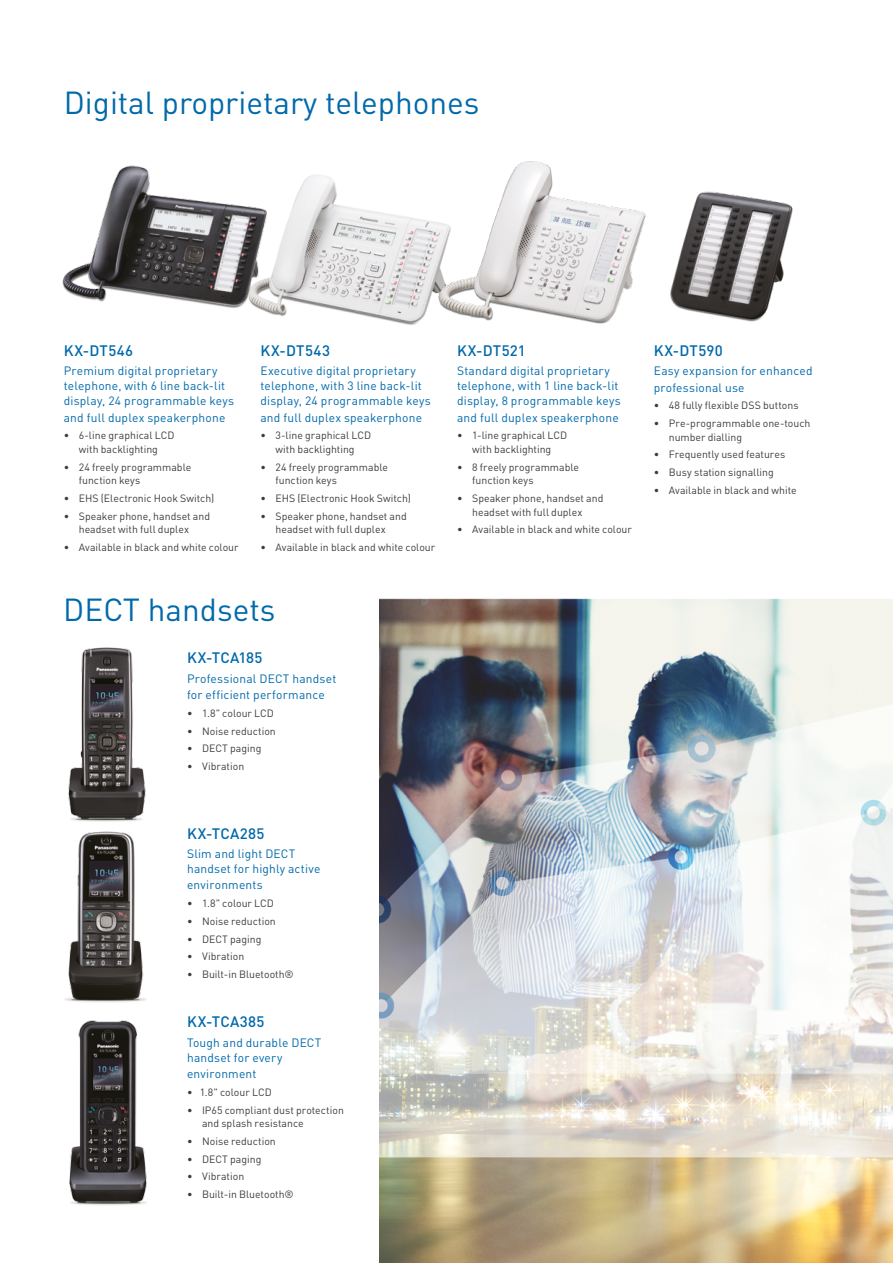
<style>
.page{position:relative;width:893px;height:1263px;background:#fff}
.page>*{position:absolute;margin:0;border:0;box-sizing:border-box;transform-origin:0 0}
.t1{font:31.5px "DIN Pro";color:#0069aa}
.t2{font:500 15px "DIN Pro";letter-spacing:.02em;color:#0069aa}
.t3{font:12px/15px "DIN Pro";letter-spacing:.015em;color:#0069aa}
.t4{font:10.5px/13.5px "DIN Pro";color:#3c3c3b;text-align:center}
</style>
<div class="page">
<img style="left:275px;top:175px;width:156px;height:150px">
<img style="left:379px;top:599px;width:514px;height:664px">
<img style="left:62px;top:165px;width:213px;height:150px">
<img style="left:431px;top:161px;width:215px;height:163px">
<img style="left:670px;top:191px;width:123px;height:131px">
<img style="left:68px;top:836px;width:76px;height:161px">
<img style="left:68px;top:647px;width:78px;height:189px">
<img style="left:64px;top:997px;width:83px;height:208px">
<p class="t1" style="left:64px;top:78px;width:417px">Digital proprietary telephones</p>
<p class="t2" style="left:64px;top:338px;width:71px">KX-DT546</p>
<p class="t3" style="left:64px;top:362px;width:172px">Premium digital proprietary telephone, with 6 line back-lit display, 24 programmable keys</p>
<p class="t3" style="left:64px;top:409px;width:163px">and full duplex speakerphone</p>
<p class="t4" style="left:64px;top:428px;width:112px">• 6-line graphical LCD with backlighting</p>
<p class="t4" style="left:79px;top:459px;width:114px;text-align:left;text-indent:-15px">• 24 freely programmable function keys</p>
<p class="t4" style="left:64px;top:490px;width:152px">• EHS (Electronic Hook Switch)</p>
<p class="t4" style="left:64px;top:508px;width:148px">• Speaker phone, handset and headset with full duplex</p>
<p class="t4" style="left:64px;top:539px;width:176px">• Available in black and white colour</p>
<p class="t2" style="left:260px;top:338px;width:71px">KX-DT543</p>
<p class="t3" style="left:260px;top:362px;width:172px">Executive digital proprietary telephone, with 3 line back-lit display, 24 programmable keys</p>
<p class="t3" style="left:260px;top:409px;width:163px">and full duplex speakerphone</p>
<p class="t4" style="left:260px;top:428px;width:112px">• 3-line graphical LCD with backlighting</p>
<p class="t4" style="left:275px;top:459px;width:114px;text-align:left;text-indent:-15px">• 24 freely programmable function keys</p>
<p class="t4" style="left:260px;top:490px;width:152px">• EHS (Electronic Hook Switch)</p>
<p class="t4" style="left:260px;top:508px;width:148px">• Speaker phone, handset and headset with full duplex</p>
<p class="t4" style="left:260px;top:539px;width:176px">• Available in black and white colour</p>
<p class="t1" style="left:63px;top:585px;width:214px">DECT handsets</p>
<p class="t2" style="left:187px;top:646px;width:77px">KX-TCA185</p>
<p class="t3" style="left:187px;top:669px;width:151px;line-height:16.5px">Professional DECT handset for efficient performance</p>
<p class="t4" style="left:187px;top:705px;width:88px">• 1.8" colour LCD</p>
<p class="t4" style="left:187px;top:723px;width:90px">• Noise reduction</p>
<p class="t4" style="left:187px;top:741px;width:76px">• DECT paging</p>
<p class="t4" style="left:187px;top:758px;width:59px">• Vibration</p>
<p class="t2" style="left:457px;top:338px;width:70px">KX-DT521</p>
<p class="t3" style="left:457px;top:362px;width:165px">Standard digital proprietary telephone, with 1 line back-lit display, 8 programmable keys</p>
<p class="t3" style="left:457px;top:409px;width:163px">and full duplex speakerphone</p>
<p class="t4" style="left:457px;top:428px;width:112px">• 1-line graphical LCD with backlighting</p>
<p class="t4" style="left:472px;top:459px;width:109px;text-align:left;text-indent:-15px">• 8 freely programmable function keys</p>
<p class="t4" style="left:457px;top:490px;width:148px">• Speaker phone, handset and headset with full duplex</p>
<p class="t4" style="left:457px;top:522px;width:176px">• Available in black and white colour</p>
<p class="t2" style="left:654px;top:338px;width:70px">KX-DT590</p>
<p class="t3" style="left:654px;top:361px;width:160px;line-height:16.5px">Easy expansion for enhanced professional use</p>
<p class="t4" style="left:654px;top:398px;width:146px">• 48 fully flexible DSS buttons</p>
<p class="t4" style="left:669px;top:416px;width:143px;text-align:left;text-indent:-15px">• Pre-programmable one-touch number dialling</p>
<p class="t4" style="left:654px;top:447px;width:133px">• Frequently used features</p>
<p class="t4" style="left:654px;top:465px;width:122px">• Busy station signalling</p>
<p class="t4" style="left:654px;top:482px;width:144px">• Available in black and white</p>
<p class="t2" style="left:187px;top:821px;width:79px">KX-TCA285</p>
<p class="t3" style="left:187px;top:845px;width:135px">Slim and light DECT handset for highly active</p>
<p class="t3" style="left:187px;top:876px;width:77px">environments</p>
<p class="t4" style="left:187px;top:896px;width:88px">• 1.8" colour LCD</p>
<p class="t4" style="left:187px;top:913px;width:90px">• Noise reduction</p>
<p class="t4" style="left:187px;top:931px;width:76px">• DECT paging</p>
<p class="t4" style="left:187px;top:949px;width:59px">• Vibration</p>
<p class="t4" style="left:187px;top:967px;width:108px">• Built-in Bluetooth®</p>
<p class="t2" style="left:187px;top:1010px;width:79px">KX-TCA385</p>
<p class="t3" style="left:187px;top:1034px;width:136px">Tough and durable DECT handset for every</p>
<p class="t3" style="left:187px;top:1065px;width:71px">environment</p>
<p class="t4" style="left:187px;top:1084px;width:86px">• 1.8" colour LCD</p>
<p class="t4" style="left:202px;top:1102px;width:143px;text-align:left;text-indent:-15px">• IP65 compliant dust protection and splash resistance</p>
<p class="t4" style="left:187px;top:1133px;width:90px">• Noise reduction</p>
<p class="t4" style="left:187px;top:1151px;width:76px">• DECT paging</p>
<p class="t4" style="left:187px;top:1169px;width:59px">• Vibration</p>
<p class="t4" style="left:187px;top:1186px;width:108px">• Built-in Bluetooth®</p>
</div>
